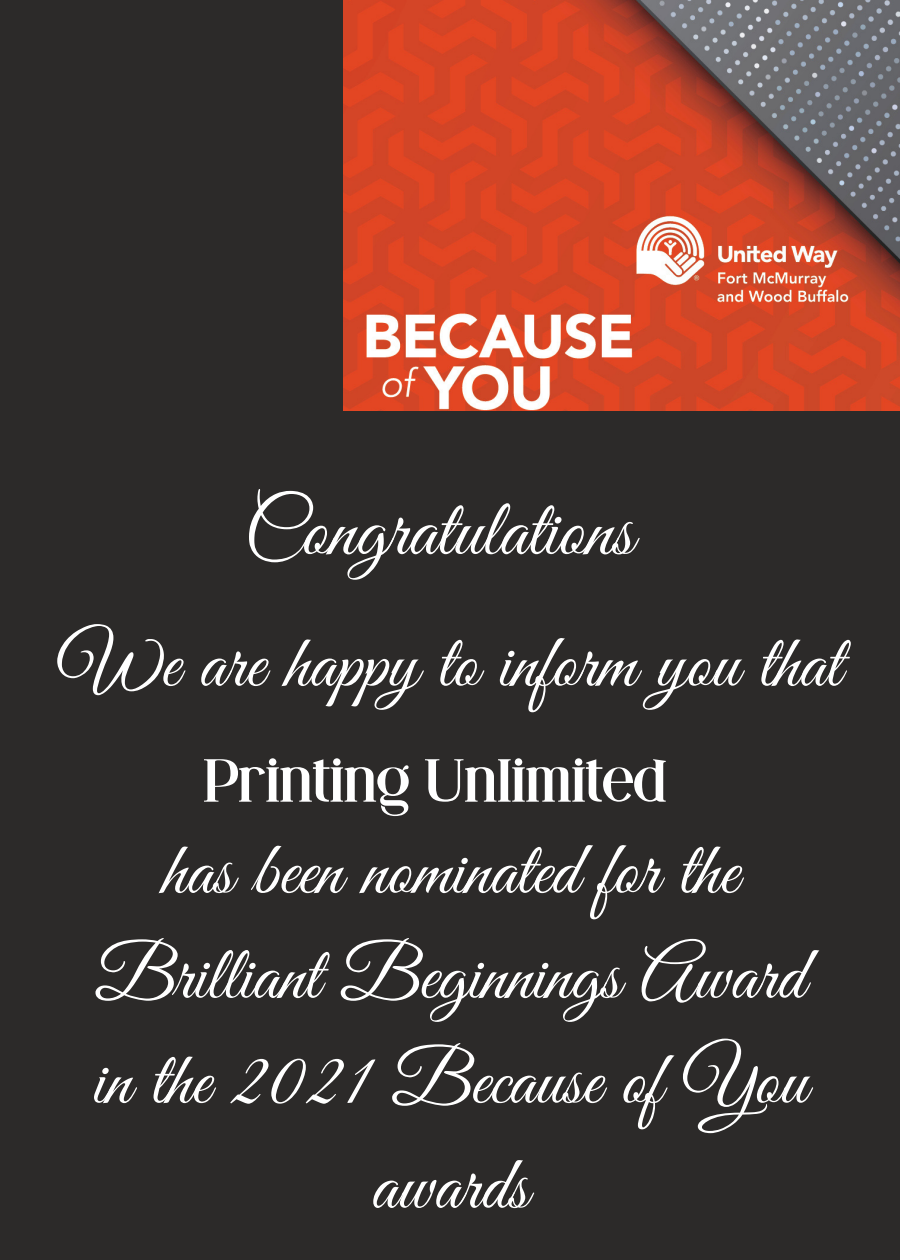
<style>
.page{position:relative;width:900px;height:1260px;background:#2c2a29}
.page>*{position:absolute;margin:0;border:0;box-sizing:border-box;transform-origin:0 0}
.t1{font:81.25px "Great Vibes";color:#fff}
.t2{font:76.25px/105px "Great Vibes";color:#fff;text-align:center}
.t3{font:66.25px "Grown";color:#fff}
</style>
<div class="page">
<img style="left:344px;top:0;width:556px;height:411px">
<p class="t1" style="left:244px;top:485px;width:391px">Congratulations</p>
<p class="t2" style="left:59px;top:616px;width:784px">We are happy to inform you that</p>
<p class="t3" style="left:204px;top:740px;width:464px">Printing Unlimited</p>
<p class="t2" style="left:95px;top:823px;width:712px">has been nominated for the<br>Brilliant Beginnings Award</p>
<p class="t2" style="left:93px;top:1033px;width:716px">in the 2021 Because of You awards</p>
</div>
